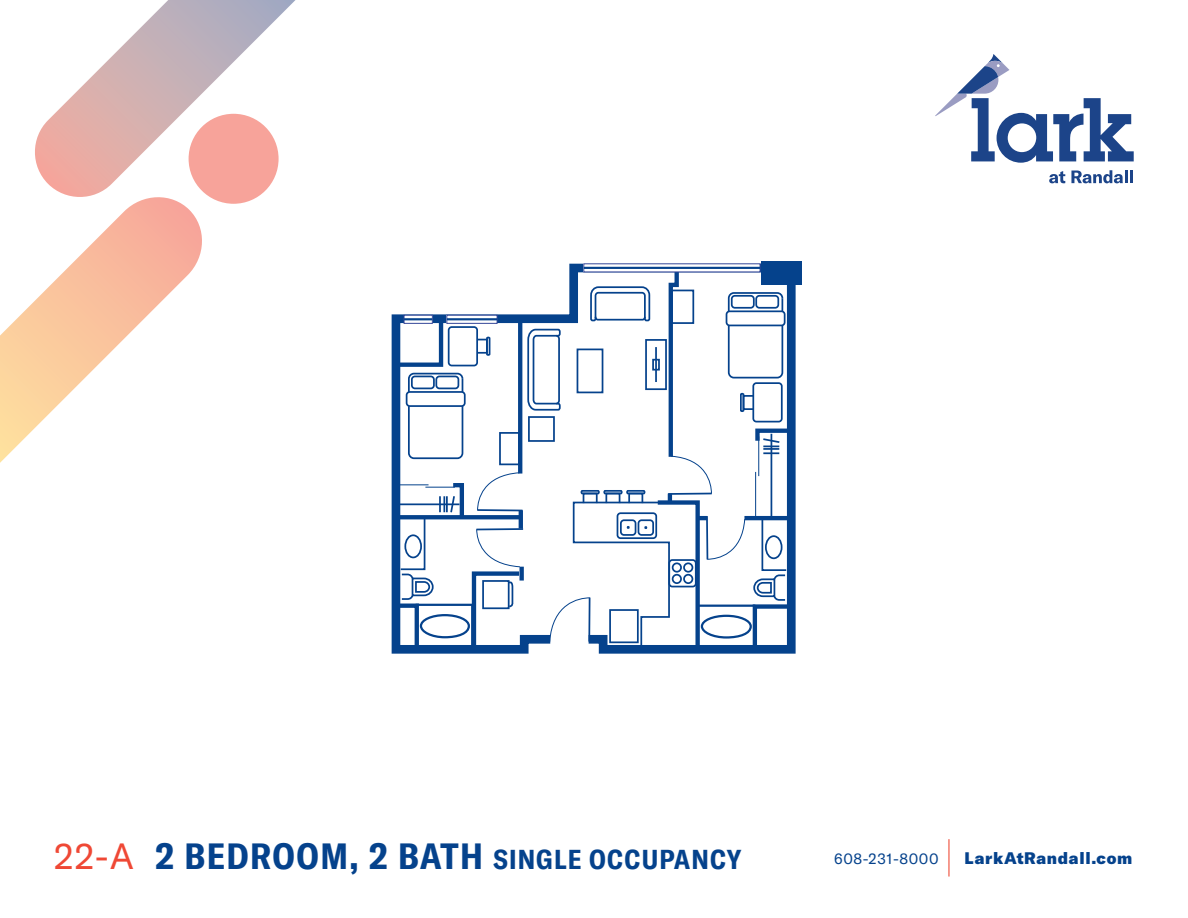
<style>
.page{position:relative;width:1188px;height:918px;background:#fff}
.page>*{position:absolute;margin:0;border:0;box-sizing:border-box;transform-origin:0 0}
.t1{font:700 condensed 27px "GT America";letter-spacing:.04em;color:#05428c}
.t2{font:900 16.5px "GT America";letter-spacing:.04em;color:#05428c}
.t3{font:15px "GT America";letter-spacing:.04em;color:#05428c}
.s1{font-weight:400;font-stretch:normal;font-size:36px;color:#ef4835}
.s2{font-size:36px}
</style>
<div class="page">
<svg style="left:0;top:201px;width:202px;height:262px"></svg>
<svg style="left:35px;top:0;width:261px;height:201px"></svg>
<div style="left:189px;top:114px;width:90px;height:90px;background:#f7a39a;border-radius:50%"></div>
<hr style="left:948px;top:839px;width:2px;height:38px;background:#ef4835">
<svg style="left:935px;top:54px;width:199px;height:109px"></svg>
<svg style="left:1049px;top:171px;width:16px;height:12px"></svg>
<svg style="left:1071px;top:170px;width:61px;height:13px"></svg>
<div style="left:761px;top:262px;width:41px;height:23px;background:#05428c"></div>
<svg style="left:391px;top:264px;width:406px;height:388px"></svg>
<p class="t1" style="left:54px;top:843px;width:689px"><span class="s1">22-A</span> <span class="s2">2 BEDROOM, 2 BATH</span> SINGLE OCCUPANCY</p>
<p class="t3" style="left:834px;top:850px;width:106px">608-231-8000</p>
<p class="t2" style="left:965px;top:848px;width:169px">LarkAtRandall.com</p>
</div>
